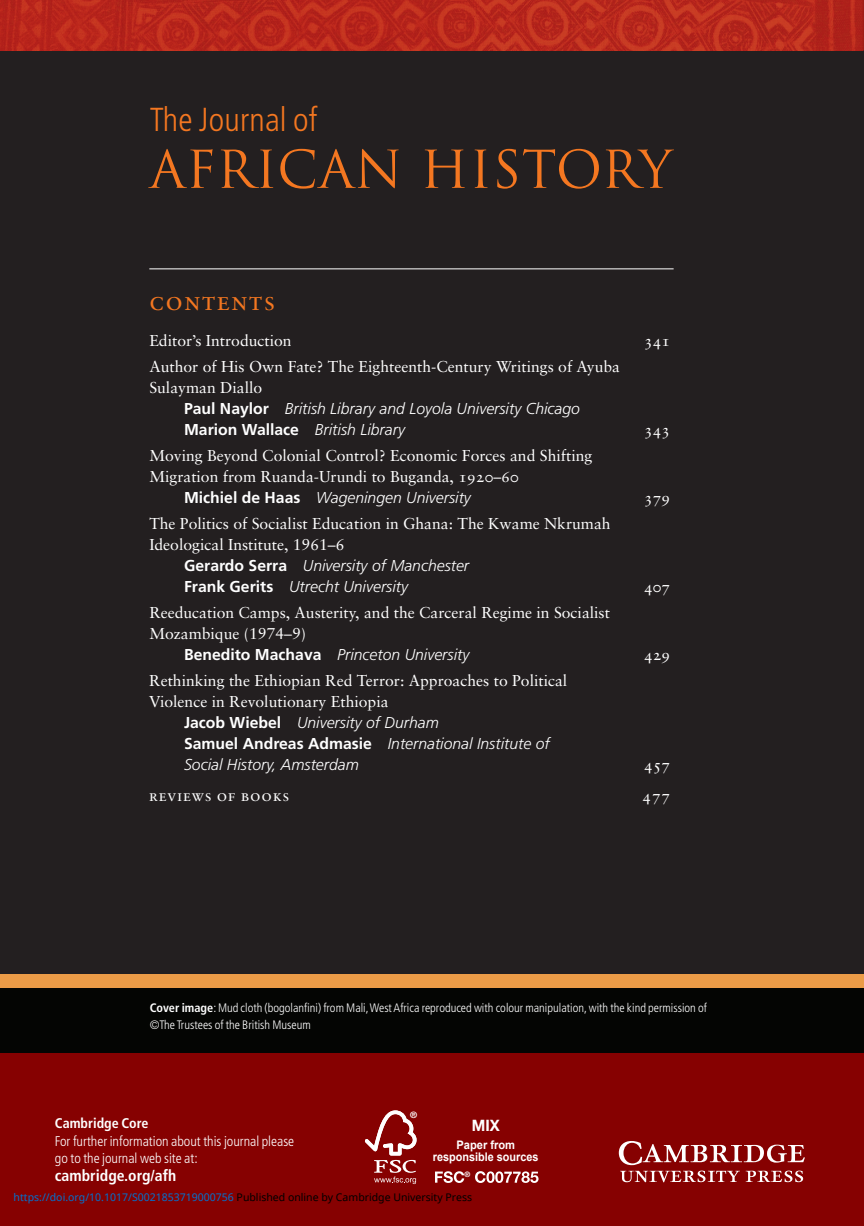
<style>
.page{position:relative;width:864px;height:1226px;background:#fff}
.page>*{position:absolute;margin:0;border:0;box-sizing:border-box;transform-origin:0 0}
.t1{font:50.75px "Trajan";letter-spacing:.01em;color:#f47721}
.t2{font:300 condensed 33.25px "Frutiger";letter-spacing:.005em;color:#f47721}
.t3{font:26.25px "Sabon Roman SC";letter-spacing:.06em;color:#f47721}
.t4{font:15.75px "Sabon";color:#fff}
.t5{font:italic 300 15.75px "Frutiger";color:#fff}
.t6{font:15.75px "Sabon Roman SC";letter-spacing:.05em;color:#fff}
.t7{font:700 condensed 15.75px "Frutiger";color:#fff}
.t8{font:700 15.75px "Helvetica Neue";color:#fff;scale:.95 1}
.t9{font:300 condensed 14px/17.5px "Frutiger";color:#fff}
.t10{font:300 condensed 12.25px/17.5px "Frutiger";color:#fff}
.t11{font:700 11.9px "Arial";color:#fff;scale:.91 1}
.t12{font:700 11.72px "Arial";color:#fff;scale:.95 1}
.t13{font:10.5px "Noto Sans";color:#0172cf}
.t14{font:700 8.92px "Helvetica Neue";color:#fff}
.t15{font:700 7.52px "Helvetica Neue";color:#fff}
.s1{font-weight:700;font-style:normal}
.s2{font-family:"Sabon Roman SC"}
.s3{font-weight:700}
.s4{color:#000}
</style>
<div class="page">
<div style="left:0;top:0;width:864px;height:1097px;background:#231f20"></div>
<div style="left:0;top:1013px;width:864px;height:213px;background:#860101"></div>
<div style="left:0;top:973px;width:864px;height:15px;background:#eb9b47"></div>
<div style="left:0;top:988px;width:864px;height:65px;background:#040503"></div>
<img style="left:0;top:0;width:862px;height:50px">
<svg style="left:862px;top:0;width:2px;height:50px"></svg>
<svg style="left:619px;top:1141px;width:186px;height:41px"></svg>
<hr style="left:149px;top:268px;width:524px;height:1px;background:#fff">
<svg style="left:365px;top:1110px;width:51px;height:74px"></svg>
<svg style="left:435px;top:1171px;width:29px;height:12px"></svg>
<svg style="left:475px;top:1171px;width:63px;height:12px"></svg>
<p class="t2" style="left:150px;top:106px;width:169px">The Journal of</p>
<p class="t1" style="left:150px;top:141px;width:524px">AFRICAN HISTORY</p>
<p class="t3" style="left:149px;top:290px;width:128px">contents</p>
<p class="t4" style="left:149px;top:333px;width:144px">Editor’s Introduction</p>
<p class="t6" style="left:644px;top:333px;width:28px">341</p>
<p class="t4" style="left:149px;top:359px;width:472px">Author of His Own Fate? The Eighteenth-Century Writings of Ayuba</p>
<p class="t4" style="left:149px;top:380px;width:114px">Sulayman Diallo</p>
<p class="t5" style="left:184px;top:402px;width:397px"><span class="s1">Paul Naylor</span> British Library and Loyola University Chicago</p>
<p class="t5" style="left:184px;top:423px;width:223px"><span class="s1">Marion Wallace</span> British Library</p>
<p class="t6" style="left:644px;top:422px;width:28px">343</p>
<p class="t4" style="left:149px;top:448px;width:444px">Moving Beyond Colonial Control? Economic Forces and Shifting</p>
<p class="t4" style="left:149px;top:469px;width:371px">Migration from Ruanda-Urundi to Buganda, <span class="s2">1920</span>–<span class="s2">60</span></p>
<p class="t5" style="left:184px;top:491px;width:288px"><span class="s1">Michiel de Haas</span> Wageningen University</p>
<p class="t6" style="left:644px;top:490px;width:28px">379</p>
<p class="t4" style="left:149px;top:516px;width:463px">The Politics of Socialist Education in Ghana: The Kwame Nkrumah</p>
<p class="t4" style="left:149px;top:537px;width:197px">Ideological Institute, 1961–6</p>
<p class="t5" style="left:184px;top:559px;width:286px"><span class="s1">Gerardo Serra</span> University of Manchester</p>
<p class="t5" style="left:184px;top:580px;width:225px"><span class="s1">Frank Gerits</span> Utrecht University</p>
<p class="t6" style="left:644px;top:579px;width:28px">407</p>
<p class="t4" style="left:149px;top:605px;width:462px">Reeducation Camps, Austerity, and the Carceral Regime in Socialist</p>
<p class="t4" style="left:149px;top:626px;width:158px">Mozambique (1974–9)</p>
<p class="t5" style="left:184px;top:648px;width:287px"><span class="s1">Benedito Machava</span> Princeton University</p>
<p class="t6" style="left:644px;top:647px;width:28px">429</p>
<p class="t4" style="left:149px;top:673px;width:419px">Rethinking the Ethiopian Red Terror: Approaches to Political</p>
<p class="t4" style="left:149px;top:694px;width:241px">Violence in Revolutionary Ethiopia</p>
<p class="t5" style="left:184px;top:716px;width:256px"><span class="s1">Jacob Wiebel</span> University of Durham</p>
<p class="t5" style="left:184px;top:737px;width:367px"><span class="s1">Samuel Andreas Admasie</span> International Institute of</p>
<p class="t5" style="left:184px;top:758px;width:176px">Social History, Amsterdam</p>
<p class="t6" style="left:644px;top:757px;width:28px">457</p>
<p class="t6" style="left:149px;top:788px;width:142px">reviews of books</p>
<p class="t6" style="left:642px;top:788px;width:29px">477</p>
<p class="t10" style="left:150px;top:999px;width:559px"><span class="s3">Cover image</span>: Mud cloth (bogolanfini) from Mali, West Africa reproduced with colour manipulation, with the kind permission of ©The Trustees of the British Museum</p>
<p class="t9" style="left:55px;top:1115px;width:241px"><span class="s3">Cambridge Core<br></span>For further information about this journal please go to the journal web site at:</p>
<p class="t7" style="left:55px;top:1168px;width:123px">cambridge.org/afh</p>
<p class="t14" style="left:410px;top:1111px;width:9px">®</p>
<p class="t8" style="left:472px;top:1120px;width:31px">MIX</p>
<p class="t12" style="left:456px;top:1138px;width:63px">Paper from</p>
<p class="t11" style="left:433px;top:1149px;width:118px">responsible sources</p>
<p class="t15" style="left:464px;top:1171px;width:7px">®</p>
<p class="t13" style="left:14px;top:1189px;width:460px">https://doi.org/10.1017/S0021853719000756 <span class="s4">Published online by Cambridge University Press</span></p>
</div>
